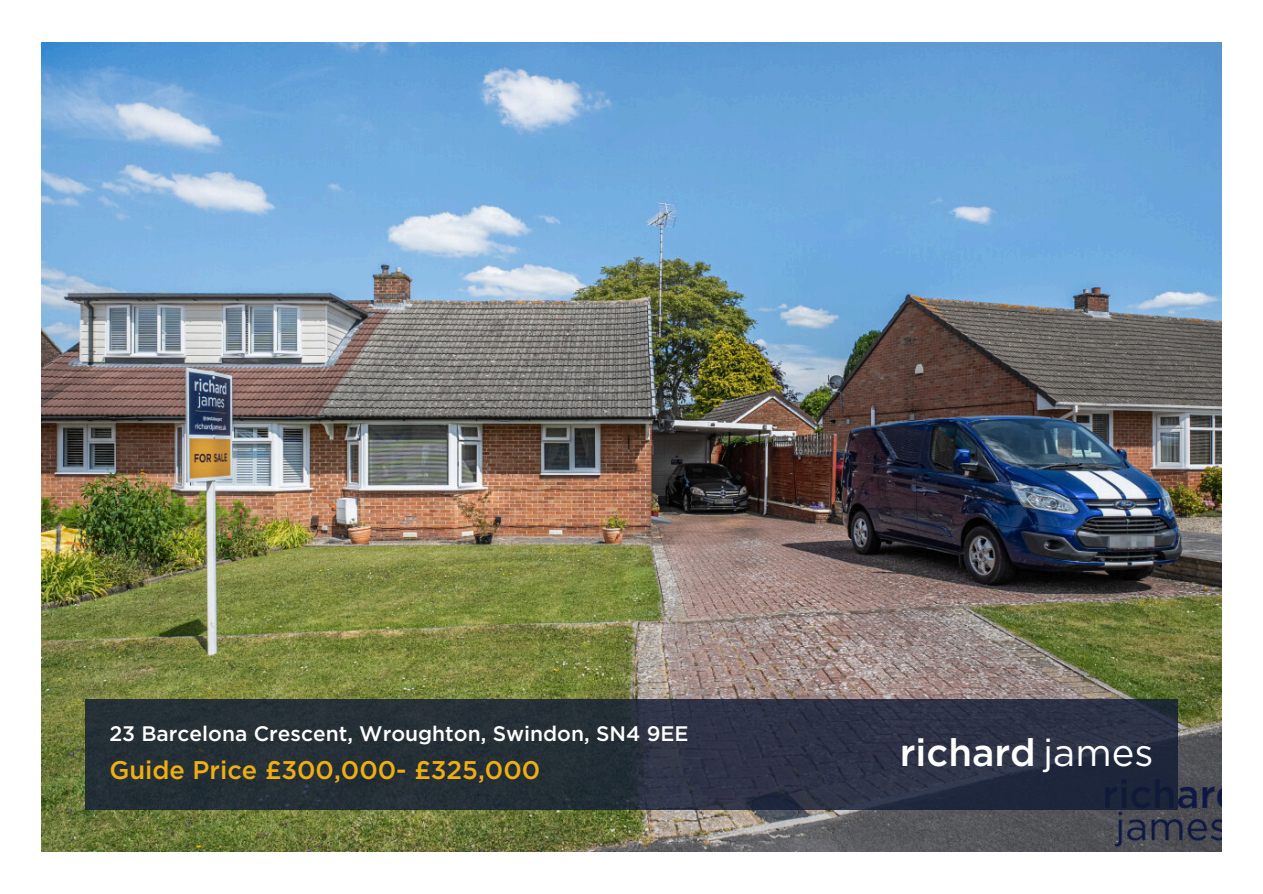
<style>
.page{position:relative;width:1263px;height:894px;background:#fff}
.page>*{position:absolute;margin:0;border:0;box-sizing:border-box;transform-origin:0 0}
.t1{font:500 38.25px "Gotham";color:#fff}
.t2{font:500 25.5px "Gotham";color:#efaf12}
.t3{font:500 21px "Gotham";color:#fff}
.s1{font-weight:400}
</style>
<div class="page">
<img style="left:42px;top:42px;width:1179px;height:809px">
<svg style="left:85px;top:699px;width:1093px;height:110px;background:#272f3c"></svg>
<p class="t3" style="left:109px;top:719px;width:581px">23 Barcelona Crescent, Wroughton, Swindon, SN4 9EE</p>
<p class="t2" style="left:109px;top:753px;width:432px">Guide Price £300,000- £325,000</p>
<h1 class="t1" style="left:900px;top:726px;width:255px">richard <span class="s1">james</span></h1>
</div>
